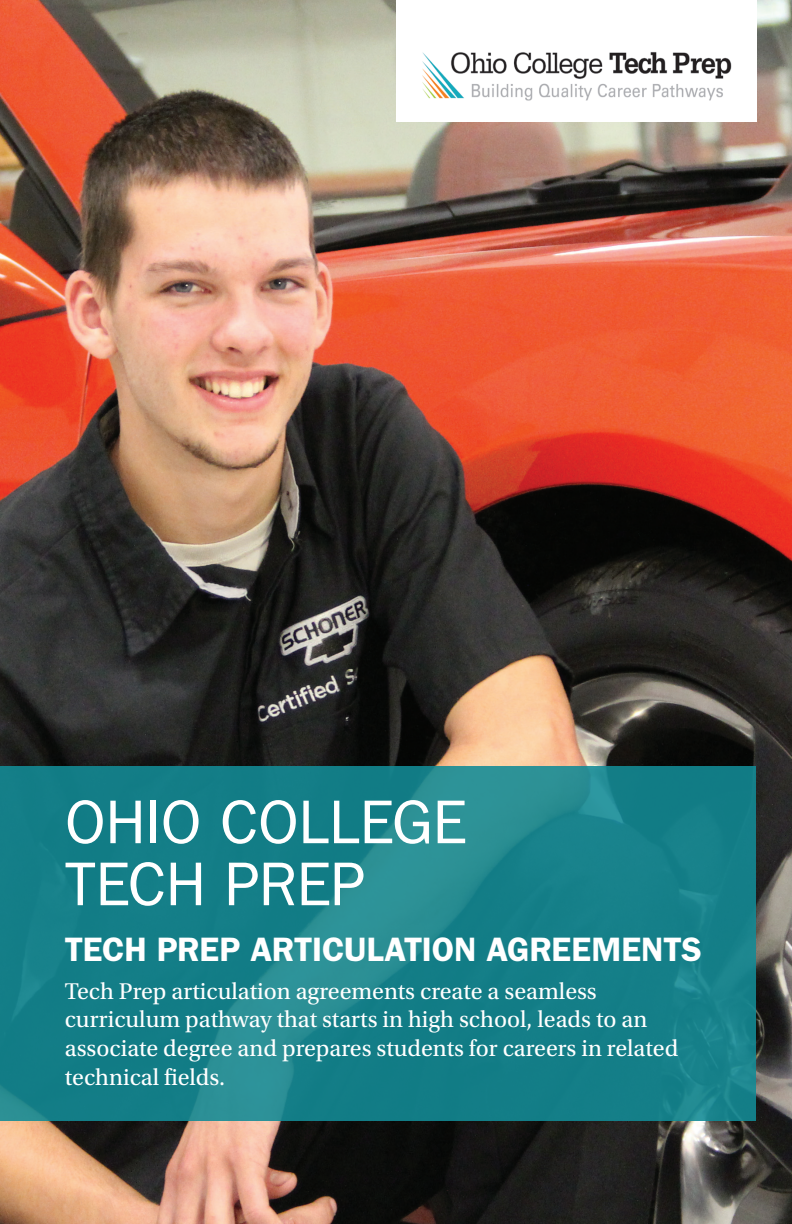
<style>
.page{position:relative;width:792px;height:1224px;background:#fff}
.page>*{position:absolute;margin:0;border:0;box-sizing:border-box;transform-origin:0 0}
.t1{font:62px/62px "ITC Franklin Gothic Std";letter-spacing:-.01em;color:#fff}
.t2{font:600 34px "ITC Franklin Gothic Std";letter-spacing:-.005em;color:#fff}
.t3{font:24px/28.8px "Utopia Std";color:#fff}
</style>
<div class="page">
<img style="left:0;top:0;width:792px;height:1224px">
<svg style="left:0;top:767px;width:756px;height:354px;background:#17818a"></svg>
<div style="left:396px;top:0;width:360px;height:121px;background:#fff"></div>
<img style="left:422px;top:52px;width:310px;height:49px">
<h1 class="t1" style="left:65px;top:792px;width:404px">OHIO COLLEGE<br>TECH PREP</h1>
<h2 class="t2" style="left:65px;top:929px;width:639px">TECH PREP ARTICULATION AGREEMENTS</h2>
<p class="t3" style="left:65px;top:977px;width:615px">Tech Prep articulation agreements create a seamless curriculum pathway that starts in high school, leads to an associate degree and prepares students for careers in related technical fields.</p>
</div>
